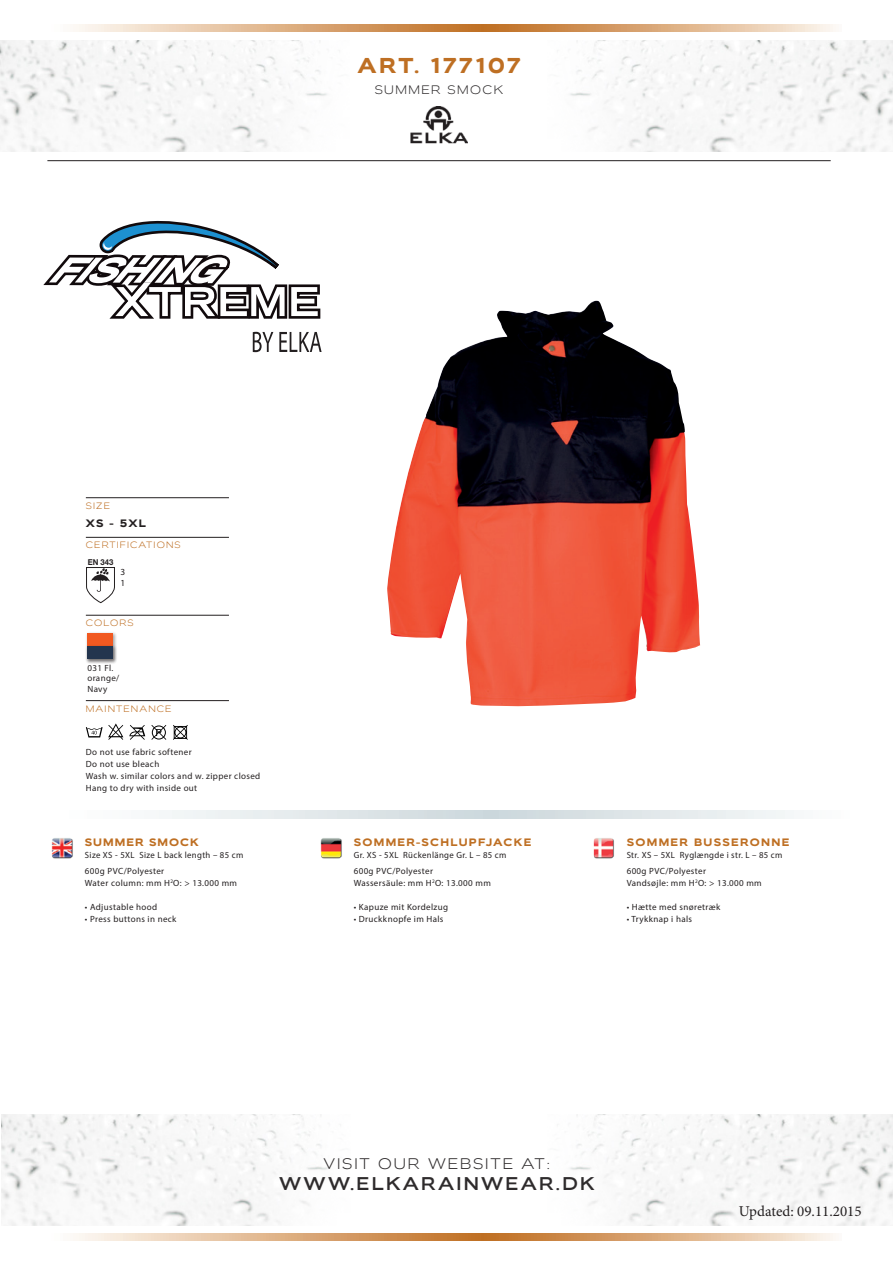
<style>
.page{position:relative;width:893px;height:1263px;background:#fff}
.page>*{position:absolute;margin:0;border:0;box-sizing:border-box;transform-origin:0 0}
.t1{font:700 21px "Biondi Sans Rg";letter-spacing:.125em;color:#be6f23}
.t2{font:18px "Biondi Sans Rg";letter-spacing:.125em;color:#2e2b2c}
.t3{font:15px "Biondi Sans Lt";letter-spacing:.125em;color:#2e2b2c}
.t4{font:15px "Minion Pro";color:#231f20}
.t5{font:12px "Biondi Sans Lt";letter-spacing:.125em;color:#2e2b2c}
.t6{font:700 10.5px "Biondi Sans Rg";letter-spacing:.125em;color:#be6f23}
.t7{font:700 10.5px "Biondi Sans Rg";letter-spacing:.1em;color:#be6f23}
.t8{font:700 10.5px "Biondi Sans Rg";color:#231f20}
.t9{font:9.3px "Myriad Pro";color:#231f20}
.t10{font:9px/10.5px "Myriad Pro";letter-spacing:.04em;color:#231f20}
.t11{font:9px "Biondi Sans Lt";letter-spacing:.125em;color:#be6f23}
.t12{font:700 8.1px "Helvetica Neue";color:#231f20;scale:.95 1}
</style>
<div class="page">
<img style="left:570px;top:1114px;width:323px;height:112px">
<img style="left:1px;top:1114px;width:327px;height:112px">
<img style="left:570px;top:40px;width:323px;height:112px">
<img style="left:0;top:40px;width:327px;height:112px">
<hr style="left:47px;top:160px;width:784px;height:1px;background:#231f20">
<img style="left:410px;top:106px;width:57px;height:37px">
<svg style="left:73px;top:24px;width:763px;height:8px;background:#ddb085"></svg>
<svg style="left:73px;top:1233px;width:763px;height:8px;background:#ddb085"></svg>
<img style="left:593px;top:838px;width:21px;height:21px">
<img style="left:320px;top:838px;width:22px;height:21px">
<img style="left:51px;top:838px;width:22px;height:21px">
<hr style="left:86px;top:537px;width:143px;height:1px;background:#231f20">
<hr style="left:86px;top:497px;width:143px;height:1px;background:#231f20">
<hr style="left:86px;top:615px;width:143px;height:1px;background:#231f20">
<hr style="left:86px;top:700px;width:143px;height:1px;background:#231f20">
<svg style="left:151px;top:725px;width:15px;height:15px"></svg>
<svg style="left:129px;top:725px;width:16px;height:15px"></svg>
<svg style="left:173px;top:725px;width:15px;height:15px"></svg>
<svg style="left:86px;top:723px;width:37px;height:17px"></svg>
<svg style="left:159px;top:811px;width:635px;height:7px;background:#e0e7e9"></svg>
<svg style="left:86px;top:567px;width:29px;height:36px"></svg>
<svg style="left:43px;top:220px;width:279px;height:132px"></svg>
<div style="left:85px;top:631px;width:33px;height:33px;background:#231f20;opacity:.4"></div>
<div style="left:85px;top:644px;width:33px;height:20px;background:#231f20;opacity:.4"></div>
<svg style="left:87px;top:634px;width:26px;height:25px"></svg>
<img style="left:387px;top:303px;width:313px;height:403px">
<p class="t1" style="left:357px;top:53px;width:165px">ART. 177107</p>
<p class="t5" style="left:375px;top:82px;width:130px">SUMMER SMOCK</p>
<p class="t11" style="left:86px;top:500px;width:26px">SIZE</p>
<p class="t8" style="left:86px;top:517px;width:62px">XS - 5XL</p>
<p class="t11" style="left:86px;top:540px;width:96px">CERTIFICATIONS</p>
<p class="t12" style="left:88px;top:557px;width:28px">EN 343</p>
<p class="t9" style="left:121px;top:566px;width:6px">3</p>
<p class="t9" style="left:121px;top:577px;width:6px">1</p>
<p class="t11" style="left:86px;top:617px;width:49px">COLORS</p>
<p class="t10" style="left:87px;top:662px;width:33px">031 Fl. orange/<br>Navy</p>
<p class="t11" style="left:86px;top:703px;width:87px">MAINTENANCE</p>
<p class="t10" style="left:86px;top:746px;width:107px">Do not use fabric softener</p>
<p class="t10" style="left:86px;top:758px;width:75px">Do not use bleach</p>
<p class="t10" style="left:86px;top:770px;width:176px">Wash w. similar colors and w. zipper closed</p>
<p class="t10" style="left:86px;top:782px;width:113px">Hang to dry with inside out</p>
<p class="t7" style="left:85px;top:836px;width:115px">SUMMER SMOCK</p>
<p class="t10" style="left:85px;top:849px;width:160px">Size XS - 5XL Size L back length – 85 cm</p>
<p class="t10" style="left:85px;top:866px;width:81px">600g PVC/Polyester</p>
<p class="t10" style="left:85px;top:878px;width:154px">Water column: mm H<sup>2</sup>O: &gt; 13.000 mm</p>
<p class="t10" style="left:85px;top:902px;width:74px">• Adjustable hood</p>
<p class="t10" style="left:85px;top:914px;width:93px">• Press buttons in neck</p>
<p class="t6" style="left:354px;top:836px;width:179px">SOMMER-SCHLUPFJACKE</p>
<p class="t10" style="left:354px;top:849px;width:154px">Gr. XS - 5XL Rückenlänge Gr. L – 85 cm</p>
<p class="t10" style="left:354px;top:866px;width:81px">600g PVC/Polyester</p>
<p class="t10" style="left:354px;top:878px;width:139px">Wassersäule: mm H<sup>2</sup>O: 13.000 mm</p>
<p class="t10" style="left:354px;top:902px;width:96px">• Kapuze mit Kordelzug</p>
<p class="t10" style="left:354px;top:914px;width:91px">• Druckknopfe im Hals</p>
<p class="t6" style="left:627px;top:836px;width:164px">SOMMER BUSSERONNE</p>
<p class="t10" style="left:627px;top:849px;width:157px">Str. XS – 5XL Ryglængde i str. L – 85 cm</p>
<p class="t10" style="left:627px;top:866px;width:81px">600g PVC/Polyester</p>
<p class="t10" style="left:627px;top:878px;width:137px">Vandsøjle: mm H<sup>2</sup>O: &gt; 13.000 mm</p>
<p class="t10" style="left:627px;top:902px;width:95px">• Hætte med snøretræk</p>
<p class="t10" style="left:627px;top:914px;width:67px">• Trykknap i hals</p>
<p class="t3" style="left:323px;top:1155px;width:228px">VISIT OUR WEBSITE AT:</p>
<p class="t2" style="left:279px;top:1173px;width:317px">WWW.ELKARAINWEAR.DK</p>
<p class="t4" style="left:739px;top:1202px;width:124px">Updated: 09.11.2015</p>
</div>
